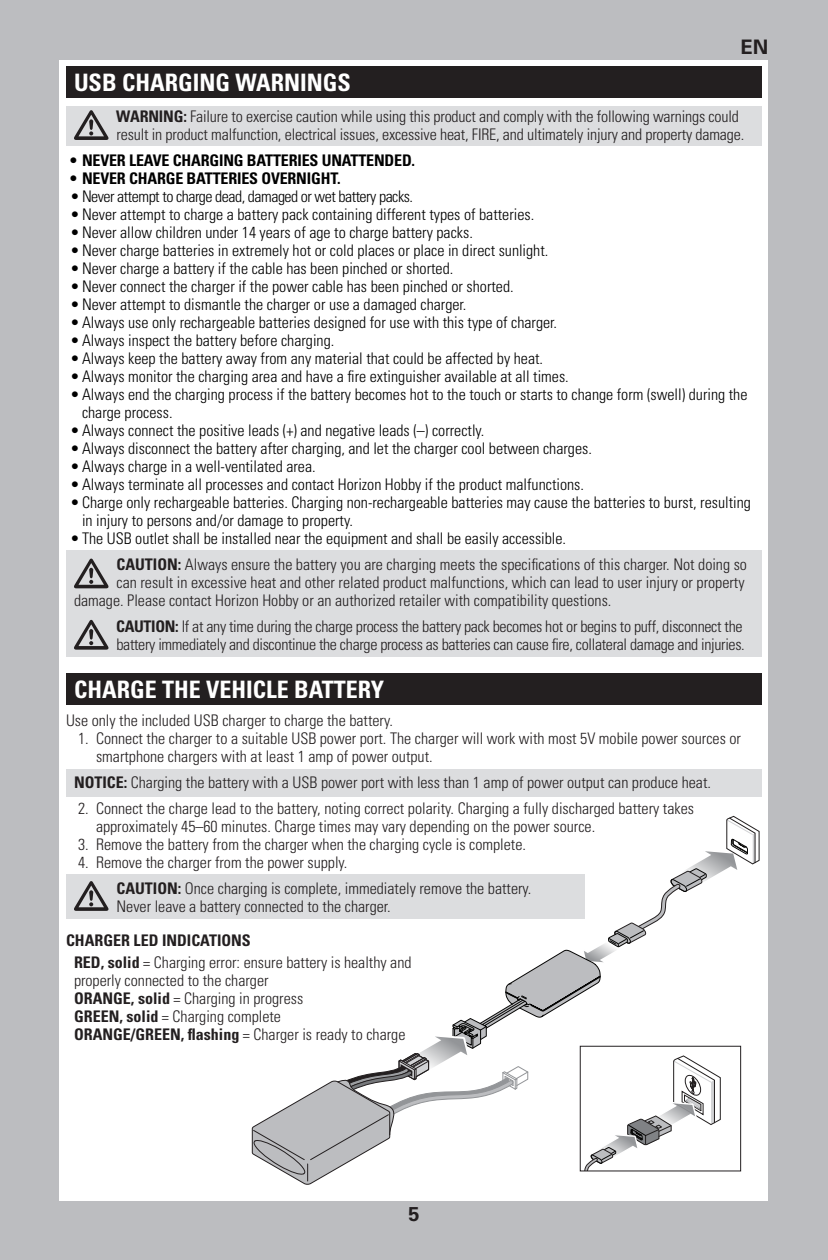
<style>
.page{position:relative;width:828px;height:1260px;background:#fff}
.page>*{position:absolute;margin:0;border:0;box-sizing:border-box;transform-origin:0 0}
.AXI_Small_Header{font:700 condensed 24px "Univers LT Std";color:#fff}
.t1{font:700 20px "Univers LT Std";color:#231f20}
.t2{font:300 condensed 16px/18px "Univers LT Std";color:#000}
.AXI_Small_Caution_Warnings{font:300 condensed 16px/18px "Univers LT Std";color:#231f20}
.AXI_Small_Text{font:300 condensed 16px/18px "Univers LT Std";color:#231f20}
.AXI_Small_Caution_Warnings-2{font:300 condensed 16px/18px "Univers LT Std";letter-spacing:-.02em;color:#231f20}
.t3{font:700 condensed 16px "Univers LT Std";letter-spacing:-.01em;color:#000}
.t4{font:300 condensed 16px "Univers LT Std";letter-spacing:-.03em;color:#000}
.AXI__Small_subhead{font:700 condensed 16px "Univers LT Std";color:#231f20}
.s1{font-weight:700}
</style>
<div class="page">
<div style="left:0;top:0;width:18px;height:1260px;background:#bcbdc0"></div>
<div style="left:18px;top:0;width:810px;height:1260px;background:#bcbdc0"></div>
<div style="left:60px;top:60px;width:708px;height:1140px;background:#fff"></div>
<div style="left:66px;top:550px;width:696px;height:107px;background:#dcdddf"></div>
<div style="left:66px;top:769px;width:696px;height:27px;background:#dcdddf"></div>
<div style="left:66px;top:874px;width:519px;height:45px;background:#dcdddf"></div>
<div style="left:66px;top:106px;width:696px;height:40px;background:#dcdddf"></div>
<div style="left:66px;top:66px;width:696px;height:32px;background:#231f20"></div>
<div style="left:66px;top:673px;width:696px;height:32px;background:#231f20"></div>
<svg style="left:74px;top:110px;width:34px;height:30px"></svg>
<svg style="left:74px;top:559px;width:34px;height:29px"></svg>
<svg style="left:74px;top:620px;width:34px;height:30px"></svg>
<svg style="left:74px;top:881px;width:34px;height:30px"></svg>
<svg style="left:251px;top:815px;width:509px;height:370px"></svg>
<div style="left:580px;top:1046px;width:161px;height:125px;border:1px solid #231f20"></div>
<p class="AXI_Small_Header" style="left:74px;top:67px;width:278px">USB CHARGING WARNINGS</p>
<p class="t1" style="left:741px;top:35px;width:29px">EN</p>
<p class="AXI_Small_Caution_Warnings" style="left:116px;top:107px;width:629px"><span class="s1">WARNING:</span> Failure to exercise caution while using this product and comply with the following warnings could result in product malfunction, electrical issues, excessive heat, FIRE, and ultimately injury and property damage.</p>
<p class="t3" style="left:70px;top:150px;width:347px">• NEVER LEAVE CHARGING BATTERIES UNATTENDED.</p>
<p class="t3" style="left:70px;top:168px;width:272px">• NEVER CHARGE BATTERIES OVERNIGHT.</p>
<p class="t4" style="left:70px;top:187px;width:345px">• Never attempt to charge dead, damaged or wet battery packs.</p>
<p class="t2" style="left:70px;top:205px;width:466px">•Never attempt to charge a battery pack containing different types of batteries.</p>
<p class="t2" style="left:70px;top:223px;width:404px">•Never allow children under 14 years of age to charge battery packs.</p>
<p class="t2" style="left:70px;top:241px;width:480px">•Never charge batteries in extremely hot or cold places or place in direct sunlight.</p>
<p class="t2" style="left:70px;top:259px;width:385px">•Never charge a battery if the cable has been pinched or shorted.</p>
<p class="t2" style="left:70px;top:277px;width:445px">•Never connect the charger if the power cable has been pinched or shorted.</p>
<p class="t2" style="left:70px;top:295px;width:398px">•Never attempt to dismantle the charger or use a damaged charger.</p>
<p class="t2" style="left:70px;top:313px;width:489px">•Always use only rechargeable batteries designed for use with this type of charger.</p>
<p class="t2" style="left:70px;top:331px;width:266px">•Always inspect the battery before charging.</p>
<p class="t2" style="left:70px;top:349px;width:475px">•Always keep the battery away from any material that could be affected by heat.</p>
<p class="t2" style="left:70px;top:367px;width:500px">•Always monitor the charging area and have a fire extinguisher available at all times.</p>
<p class="t2" style="left:82px;top:385px;width:667px;text-indent:-12px">•Always end the charging process if the battery becomes hot to the touch or starts to change form (swell) during the charge process.</p>
<p class="t2" style="left:70px;top:421px;width:416px">•Always connect the positive leads (+) and negative leads (–) correctly.</p>
<p class="t2" style="left:70px;top:439px;width:523px">•Always disconnect the battery after charging, and let the charger cool between charges.</p>
<p class="t2" style="left:70px;top:457px;width:247px">•Always charge in a well-ventilated area.</p>
<p class="t2" style="left:70px;top:475px;width:516px">•Always terminate all processes and contact Horizon Hobby if the product malfunctions.</p>
<p class="t2" style="left:82px;top:493px;width:670px;text-indent:-12px">•Charge only rechargeable batteries. Charging non-rechargeable batteries may cause the batteries to burst, resulting in injury to persons and/or damage to property.</p>
<p class="t2" style="left:70px;top:529px;width:498px">•The USB outlet shall be installed near the equipment and shall be easily accessible.</p>
<p class="AXI_Small_Caution_Warnings" style="left:116px;top:555px;width:632px"><span class="s1">CAUTION:</span> Always ensure the battery you are charging meets the specifications of this charger. Not doing so</p>
<p class="AXI_Small_Caution_Warnings" style="left:116px;top:573px;width:630px">can result in excessive heat and other related product malfunctions, which can lead to user injury or property</p>
<p class="AXI_Small_Caution_Warnings" style="left:74px;top:591px;width:539px">damage. Please contact Horizon Hobby or an authorized retailer with compatibility questions.</p>
<p class="AXI_Small_Caution_Warnings-2" style="left:116px;top:617px;width:630px"><span class="s1">CAUTION:</span> If at any time during the charge process the battery pack becomes hot or begins to puff, disconnect the battery immediately and discontinue the charge process as batteries can cause fire, collateral damage and injuries.</p>
<p class="AXI_Small_Header" style="left:74px;top:674px;width:312px">CHARGE THE VEHICLE BATTERY</p>
<p class="AXI_Small_Text" style="left:66px;top:712px;width:329px">Use only the included USB charger to charge the battery.</p>
<p class="AXI_Small_Caution_Warnings" style="left:96px;top:730px;width:647px;text-indent:-18px">1. Connect the charger to a suitable USB power port. The charger will work with most 5V mobile power sources or smartphone chargers with at least 1 amp of power output.</p>
<p class="AXI_Small_Caution_Warnings" style="left:74px;top:774px;width:639px"><span class="s1">NOTICE:</span> Charging the battery with a USB power port with less than 1 amp of power output can produce heat.</p>
<p class="AXI_Small_Caution_Warnings" style="left:96px;top:800px;width:600px;text-indent:-18px">2. Connect the charge lead to the battery, noting correct polarity. Charging a fully discharged battery takes approximately 45–60 minutes. Charge times may vary depending on the power source.</p>
<p class="AXI_Small_Caution_Warnings" style="left:78px;top:836px;width:450px">3. Remove the battery from the charger when the charging cycle is complete.</p>
<p class="AXI_Small_Caution_Warnings" style="left:78px;top:854px;width:271px">4. Remove the charger from the power supply.</p>
<p class="AXI_Small_Caution_Warnings" style="left:116px;top:880px;width:417px"><span class="s1">CAUTION:</span> Once charging is complete, immediately remove the battery.<br>Never leave a battery connected to the charger.</p>
<p class="AXI__Small_subhead" style="left:66px;top:931px;width:186px">CHARGER LED INDICATIONS</p>
<p class="AXI_Small_Text" style="left:74px;top:954px;width:339px"><span class="s1">RED, solid</span> = Charging error: ensure battery is healthy and properly connected to the charger</p>
<p class="AXI_Small_Text" style="left:74px;top:990px;width:231px"><span class="s1">ORANGE, solid</span> = Charging in progress</p>
<p class="AXI_Small_Text" style="left:74px;top:1008px;width:209px"><span class="s1">GREEN, solid</span> = Charging complete</p>
<p class="AXI_Small_Text" style="left:74px;top:1026px;width:333px"><span class="s1">ORANGE/GREEN, flashing</span> = Charger is ready to charge</p>
<p class="t1" style="left:408px;top:1202px;width:13px">5</p>
</div>
